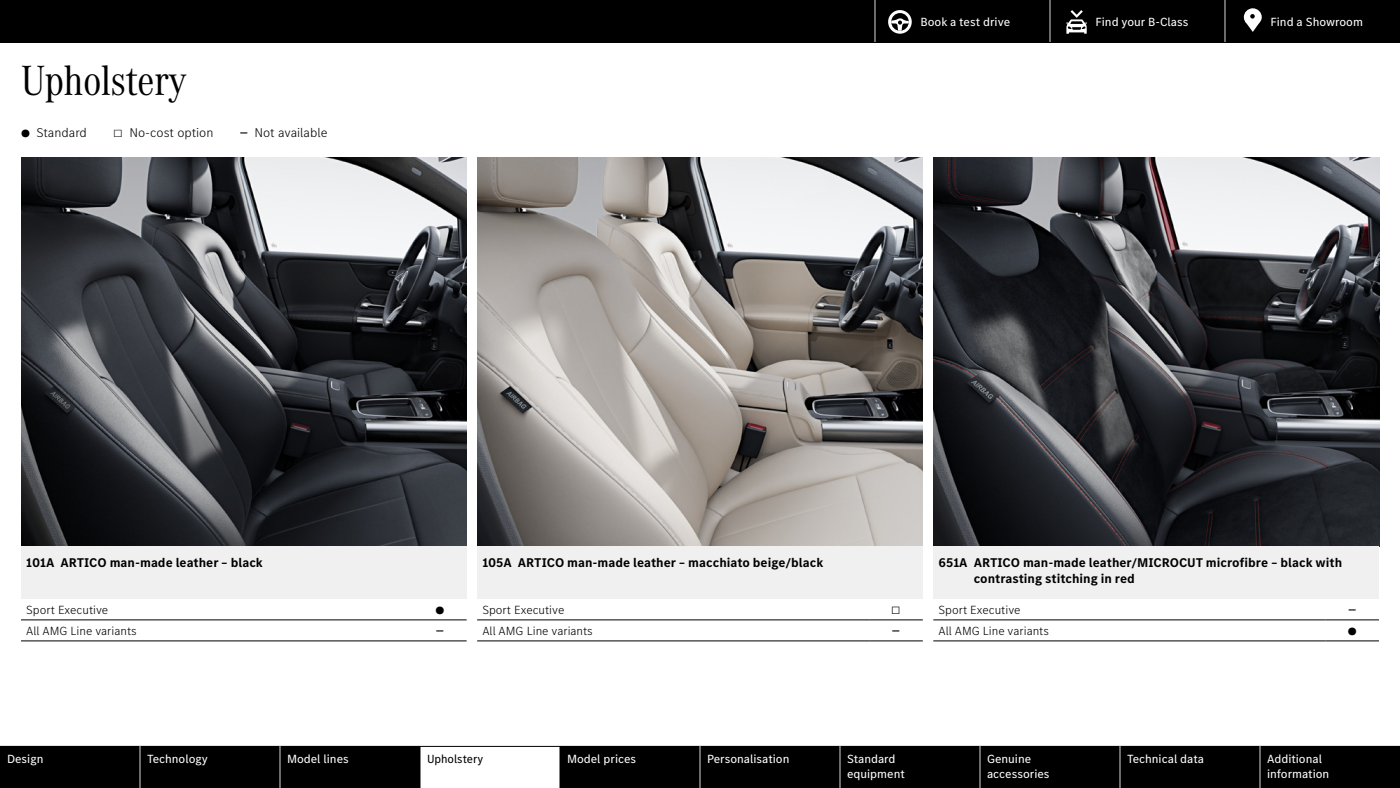
<style>
.page{position:relative;width:1400px;height:788px;background:#fff}
.page>*{position:absolute;margin:0;border:0;box-sizing:border-box;transform-origin:0 0}
.t1{font:43.75px "MB Corpo A Title Cond";color:#000}
.t2{font:700 13.12px/15.8px "MB Corpo S Text";color:#000}
.t3{font:300 13.12px "MB Corpo S Text";color:#000}
.t4{font:12.25px/14.7px "MB Corpo S Text";color:#fff}
.t5{font:300 12.25px "MB Corpo S Text";color:#000}
.t6{font:12.25px "MB Corpo S Text";color:#000;scale:.96 1}
.t7{font:700 10.85px "MB Corpo S Text";color:#000;scale:.9 1}
.t8{font:10.85px "MB Corpo S Text";color:#000}
.t9{font:10.67px "MB Corpo S Text";color:#000;scale:1.04 1}
.s1{font-size:10.67px}
.s2{font-weight:700;font-size:10.85px}
</style>
<div class="page">
<img style="left:477px;top:158px;width:446px;height:388px">
<img style="left:21px;top:158px;width:446px;height:388px">
<img style="left:933px;top:158px;width:446px;height:388px">
<div style="left:477px;top:546px;width:446px;height:52px;background:#f0f0f0"></div>
<div style="left:21px;top:546px;width:446px;height:52px;background:#f0f0f0"></div>
<div style="left:933px;top:546px;width:446px;height:52px;background:#f0f0f0"></div>
<hr style="left:869px;top:640px;width:54px;height:1px;background:#000">
<hr style="left:869px;top:619px;width:54px;height:1px;background:#000">
<hr style="left:477px;top:619px;width:392px;height:1px;background:#000">
<hr style="left:477px;top:640px;width:392px;height:1px;background:#000">
<hr style="left:413px;top:640px;width:54px;height:1px;background:#000">
<hr style="left:413px;top:619px;width:54px;height:1px;background:#000">
<hr style="left:21px;top:619px;width:392px;height:1px;background:#000">
<hr style="left:21px;top:640px;width:392px;height:1px;background:#000">
<hr style="left:1325px;top:640px;width:54px;height:1px;background:#000">
<hr style="left:1325px;top:619px;width:54px;height:1px;background:#000">
<hr style="left:933px;top:619px;width:392px;height:1px;background:#000">
<hr style="left:933px;top:640px;width:392px;height:1px;background:#000">
<div style="left:0;top:0;width:1400px;height:42px;background:#000"></div>
<svg style="left:875px;top:0;width:387px;height:42px"></svg>
<svg style="left:0;top:746px;width:1400px;height:42px;background:#191919"></svg>
<hr style="left:700px;top:746px;width:1px;height:42px;background:#d8d8d8">
<hr style="left:980px;top:746px;width:1px;height:42px;background:#d8d8d8">
<hr style="left:1120px;top:746px;width:1px;height:42px;background:#d8d8d8">
<hr style="left:840px;top:746px;width:1px;height:42px;background:#d8d8d8">
<hr style="left:1260px;top:746px;width:1px;height:42px;background:#d8d8d8">
<hr style="left:140px;top:746px;width:1px;height:42px;background:#d8d8d8">
<hr style="left:280px;top:746px;width:1px;height:42px;background:#d8d8d8">
<hr style="left:420px;top:746px;width:1px;height:42px;background:#000">
<hr style="left:560px;top:746px;width:1px;height:42px;background:#000">
<h1 class="t1" style="left:21px;top:51px;width:167px">Upholstery</h1>
<p class="t3" style="left:21px;top:123px;width:67px"><span class="s1">●</span> Standard</p>
<p class="t3" style="left:113px;top:123px;width:102px"><span class="s1">□</span> No-cost option</p>
<p class="t3" style="left:240px;top:123px;width:89px"><span class="s2">—</span> Not available</p>
<p class="t4" style="left:920px;top:14px;width:91px">Book a test drive</p>
<p class="t4" style="left:1096px;top:14px;width:95px">Find your B-Class</p>
<p class="t4" style="left:1271px;top:14px;width:94px">Find a Showroom</p>
<p class="t2" style="left:26px;top:554px;width:238px">101A ARTICO man-made leather – black</p>
<p class="t2" style="left:482px;top:554px;width:343px">105A ARTICO man-made leather – macchiato beige/black</p>
<p class="t2" style="left:974px;top:554px;width:370px;text-indent:-35px">651A ARTICO man-made leather/MICROCUT microfibre – black with contrasting stitching in red</p>
<p class="t5" style="left:482px;top:602px;width:84px">Sport Executive</p>
<p class="t8" style="left:891px;top:603px;width:11px">□</p>
<p class="t5" style="left:482px;top:623px;width:112px">All AMG Line variants</p>
<p class="t7" style="left:892px;top:623px;width:11px">—</p>
<p class="t5" style="left:26px;top:602px;width:84px">Sport Executive</p>
<p class="t9" style="left:435px;top:603px;width:10px">●</p>
<p class="t5" style="left:26px;top:623px;width:112px">All AMG Line variants</p>
<p class="t7" style="left:436px;top:623px;width:11px">—</p>
<p class="t5" style="left:939px;top:602px;width:84px">Sport Executive</p>
<p class="t7" style="left:1348px;top:602px;width:11px">—</p>
<p class="t5" style="left:939px;top:623px;width:112px">All AMG Line variants</p>
<p class="t9" style="left:1348px;top:624px;width:10px">●</p>
<p class="t4" style="left:7px;top:751px;width:38px">Design</p>
<p class="t4" style="left:147px;top:751px;width:62px">Technology</p>
<p class="t4" style="left:287px;top:751px;width:63px">Model lines</p>
<p class="t6" style="left:427px;top:750px;width:60px">Upholstery</p>
<p class="t4" style="left:567px;top:751px;width:71px">Model prices</p>
<p class="t4" style="left:707px;top:751px;width:84px">Personalisation</p>
<p class="t4" style="left:847px;top:751px;width:59px">Standard equipment</p>
<p class="t4" style="left:987px;top:751px;width:64px">Genuine accessories</p>
<p class="t4" style="left:1127px;top:751px;width:79px">Technical data</p>
<p class="t4" style="left:1267px;top:751px;width:64px">Additional information</p>
</div>
